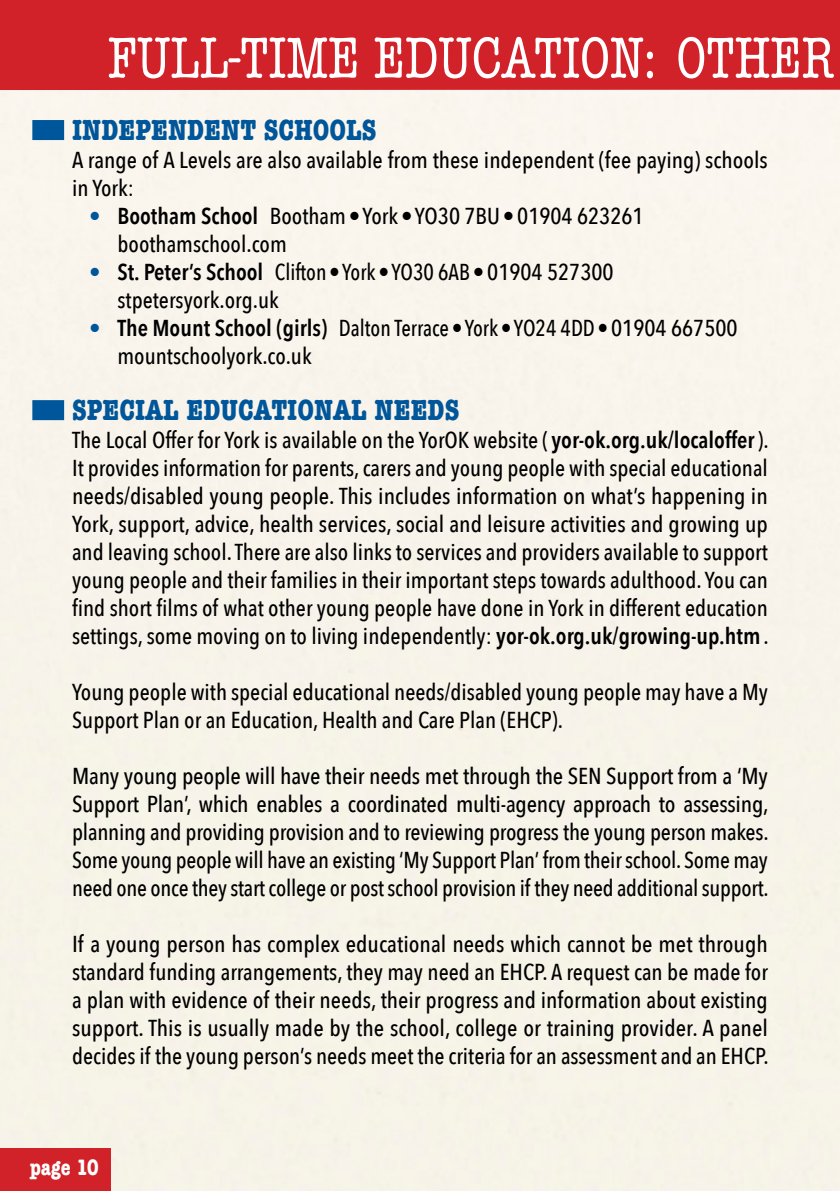
<style>
.page{position:relative;width:840px;height:1191px;background:#fff}
.page>*{position:absolute;margin:0;border:0;box-sizing:border-box;transform-origin:0 0}
.Page_titles{font:condensed 60px "American Typewriter";letter-spacing:-.015em;color:#fff}
.Subheadings{font:700 condensed 30px "American Typewriter";color:#00569a}
._1_-_Body_text{font:500 23px/28px "Avenir Next Condensed";color:#000}
._1_-_Body_text-2{font:500 23px/28px "Avenir Next Condensed";color:#000;scale:.94 1}
.t1{font:700 condensed 23px "American Typewriter";color:#fff}
.s1{font-weight:600;color:#00569a}
.s2{font-weight:600}
</style>
<div class="page">
<div style="left:0;top:90px;width:839px;height:1101px;background:#f7f3ea"></div>
<div style="left:0;top:1148px;width:110px;height:43px;background:#d22229"></div>
<div style="left:32px;top:120px;width:32px;height:20px;background:#00569a"></div>
<div style="left:32px;top:400px;width:32px;height:20px;background:#00569a"></div>
<div style="left:0;top:0;width:839px;height:90px;background:#d22229"></div>
<p class="Page_titles" style="left:107px;top:13px;width:728px">FULL-TIME EDUCATION: OTHER</p>
<p class="Subheadings" style="left:72px;top:106px;width:306px">INDEPENDENT SCHOOLS</p>
<p class="_1_-_Body_text" style="left:72px;top:146px;width:697px">A range of A Levels are also available from these independent (fee paying) schools in York:</p>
<p class="_1_-_Body_text" style="left:117px;top:202px;width:527px;text-indent:-28px"><span class="s1">•</span> <span class="s2">Bootham School</span> Bootham•York•YO30 7BU•01904 623261 boothamschool.com</p>
<p class="_1_-_Body_text-2" style="left:117px;top:258px;width:529px;text-indent:-28px"><span class="s1">•</span> <span class="s2">St. Peter’s School</span> Clifton•York•YO30 6AB •01904 527300 stpetersyork.org.uk</p>
<p class="_1_-_Body_text-2" style="left:117px;top:314px;width:660px;text-indent:-28px"><span class="s1">•</span> <span class="s2">The Mount School (girls)</span> Dalton Terrace•York•YO24 4DD•01904 667500 mountschoolyork.co.uk</p>
<p class="Subheadings" style="left:72px;top:386px;width:388px">SPECIAL EDUCATIONAL NEEDS</p>
<p class="_1_-_Body_text" style="left:72px;top:426px;width:697px;text-align:justify">The Local Offer for York is available on the YorOK website ( <span class="s2">yor-ok.org.uk/localoffer</span>).<br>It provides information for parents, carers and young people with special educational needs/disabled young people. This includes information on what’s happening in York, support, advice, health services, social and leisure activities and growing up and leaving school. There are also links to services and providers available to support young people and their families in their important steps towards adulthood. You can find short films of what other young people have done in York in different education settings, some moving on to living independently: <span class="s2">yor-ok.org.uk/growing-up.htm</span>.</p>
<p class="_1_-_Body_text" style="left:72px;top:678px;width:697px">Young people with special educational needs/disabled young people may have a My<br>Support Plan or an Education, Health and Care Plan (EHCP).</p>
<p class="_1_-_Body_text" style="left:72px;top:762px;width:697px;text-align:justify">Many young people will have their needs met through the SEN Support from a ‘My Support Plan’, which enables a coordinated multi-agency approach to assessing, planning and providing provision and to reviewing progress the young person makes.<br>Some young people will have an existing ‘My Support Plan’ from their school. Some may need one once they start college or post school provision if they need additional support.</p>
<p class="_1_-_Body_text" style="left:72px;top:930px;width:697px;text-align:justify">If a young person has complex educational needs which cannot be met through standard funding arrangements, they may need an EHCP. A request can be made for a plan with evidence of their needs, their progress and information about existing support. This is usually made by the school, college or training provider. A panel decides if the young person’s needs meet the criteria for an assessment and an EHCP.</p>
<p class="t1" style="left:30px;top:1149px;width:70px">page 10</p>
</div>
